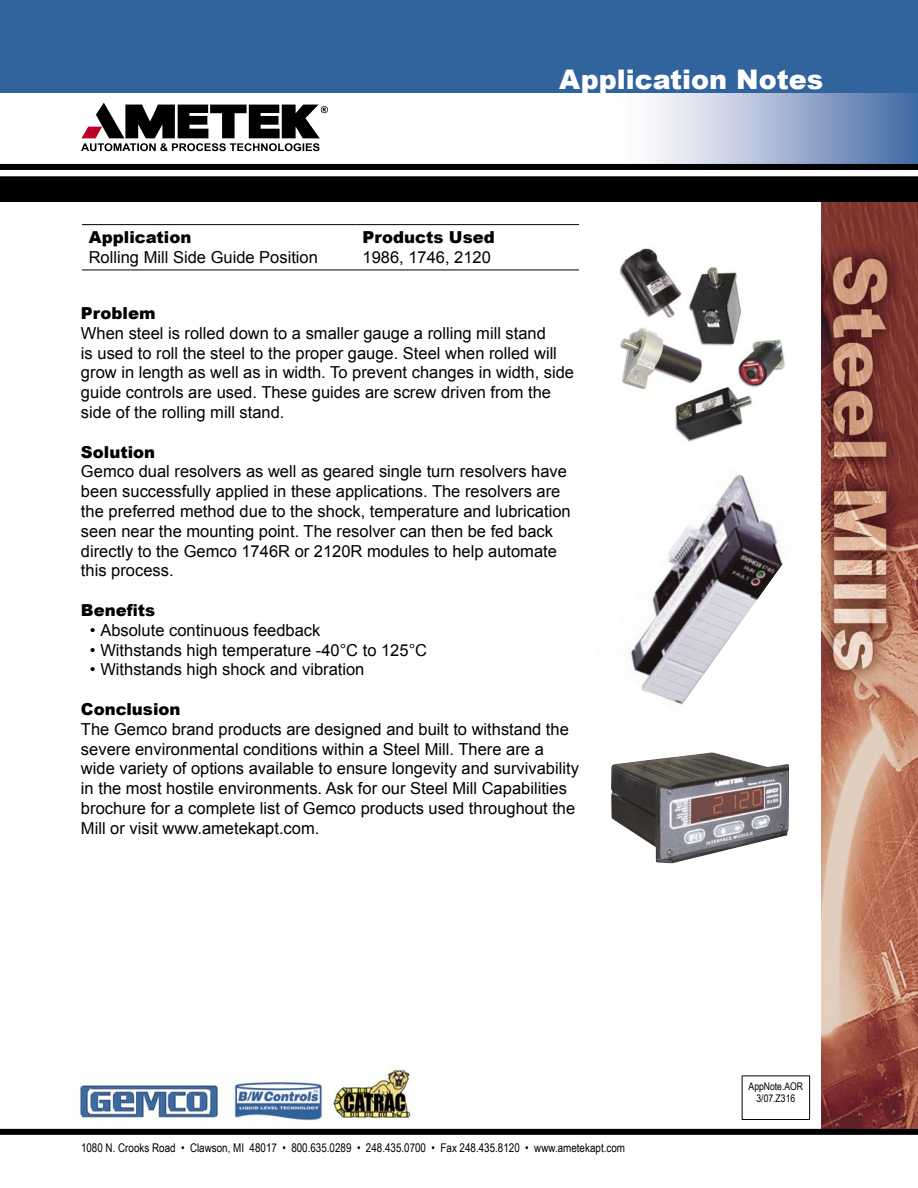
<style>
.page{position:relative;width:918px;height:1188px;background:#fff}
.page>*{position:absolute;margin:0;border:0;box-sizing:border-box;transform-origin:0 0}
.t1{font:900 27px "Arial";color:#fff}
.PageMaker_Defaults_-_2{font:16.5px/19.8px "Arial";color:#000}
.bullet_number_tabs{font:16.5px "Arial";color:#000}
.PageMaker_Defaults_-_2-2{font:900 16.5px "Arial";color:#000}
.t2{font:12px "Arial Narrow";color:#000}
.t3{font:10.5px "Arial Narrow";color:#000}
</style>
<div class="page">
<img style="left:821px;top:202px;width:97px;height:927px">
<div style="left:0;top:1129px;width:918px;height:6px;background:#000"></div>
<div style="left:615px;top:27px;width:303px;height:140px;background:linear-gradient(to right,#fff,#476da6)"></div>
<div style="left:0;top:176px;width:918px;height:26px;background:#000"></div>
<div style="left:0;top:164px;width:918px;height:6px;background:#000"></div>
<div style="left:0;top:0;width:918px;height:93px;background:#31639d"></div>
<svg style="left:81px;top:103px;width:247px;height:48px"></svg>
<hr style="left:742px;top:1075px;width:68px;height:1px;background:#000">
<hr style="left:742px;top:1076px;width:1px;height:43px;background:#000">
<hr style="left:809px;top:1076px;width:1px;height:43px;background:#000">
<hr style="left:742px;top:1119px;width:68px;height:1px;background:#000">
<img style="left:79px;top:1066px;width:333px;height:54px">
<hr style="left:82px;top:224px;width:274px;height:1px;background:#000">
<hr style="left:356px;top:224px;width:223px;height:1px;background:#000">
<hr style="left:82px;top:270px;width:274px;height:1px;background:#000">
<hr style="left:356px;top:270px;width:223px;height:1px;background:#000">
<img style="left:619px;top:248px;width:166px;height:194px">
<img style="left:630px;top:474px;width:153px;height:231px">
<img style="left:611px;top:752px;width:178px;height:111px">
<p class="PageMaker_Defaults_-_2-2" style="left:89px;top:226px;width:104px">Application</p>
<p class="PageMaker_Defaults_-_2" style="left:89px;top:248px;width:231px">Rolling Mill Side Guide Position</p>
<p class="PageMaker_Defaults_-_2-2" style="left:363px;top:225px;width:134px">Products Used</p>
<p class="PageMaker_Defaults_-_2" style="left:363px;top:247px;width:130px">1986, 1746, 2120</p>
<p class="t1" style="left:559px;top:60px;width:266px">Application Notes</p>
<p class="PageMaker_Defaults_-_2-2" style="left:81px;top:301px;width:76px">Problem</p>
<p class="PageMaker_Defaults_-_2" style="left:81px;top:323px;width:495px">When steel is rolled down to a smaller gauge a rolling mill stand<br>is used to roll the steel to the proper gauge. Steel when rolled will grow in length as well as in width. To prevent changes in width, side guide controls are used. These guides are screw driven from the side of the rolling mill stand.</p>
<p class="PageMaker_Defaults_-_2-2" style="left:81px;top:440px;width:76px">Solution</p>
<p class="PageMaker_Defaults_-_2" style="left:81px;top:462px;width:491px">Gemco dual resolvers as well as geared single turn resolvers have been successfully applied in these applications. The resolvers are the preferred method due to the shock, temperature and lubrication seen near the mounting point. The resolver can then be fed back directly to the Gemco 1746R or 2120R modules to help automate this process.</p>
<p class="PageMaker_Defaults_-_2-2" style="left:81px;top:598px;width:76px">Benefits</p>
<p class="bullet_number_tabs" style="left:90px;top:619px;width:232px">• Absolute continuous feedback</p>
<p class="bullet_number_tabs" style="left:90px;top:639px;width:339px">• Withstands high temperature -40°C to 125°C</p>
<p class="bullet_number_tabs" style="left:90px;top:659px;width:276px">• Withstands high shock and vibration</p>
<p class="PageMaker_Defaults_-_2-2" style="left:81px;top:697px;width:101px">Conclusion</p>
<p class="PageMaker_Defaults_-_2" style="left:81px;top:719px;width:499px">The Gemco brand products are designed and built to withstand the severe environmental conditions within a Steel Mill. There are a wide variety of options available to ensure longevity and survivability in the most hostile environments. Ask for our Steel Mill Capabilities brochure for a complete list of Gemco products used throughout the Mill or visit www.ametekapt.com.</p>
<p class="t2" style="left:81px;top:1139px;width:546px">1080 N. Crooks Road • Clawson, MI 48017 • 800.635.0289 • 248.435.0700 • Fax 248.435.8120 • www.ametekapt.com</p>
<p class="t3" style="left:749px;top:1078px;width:56px">AppNote.AOR</p>
<p class="t3" style="left:756px;top:1090px;width:40px">3/07.Z316</p>
</div>
